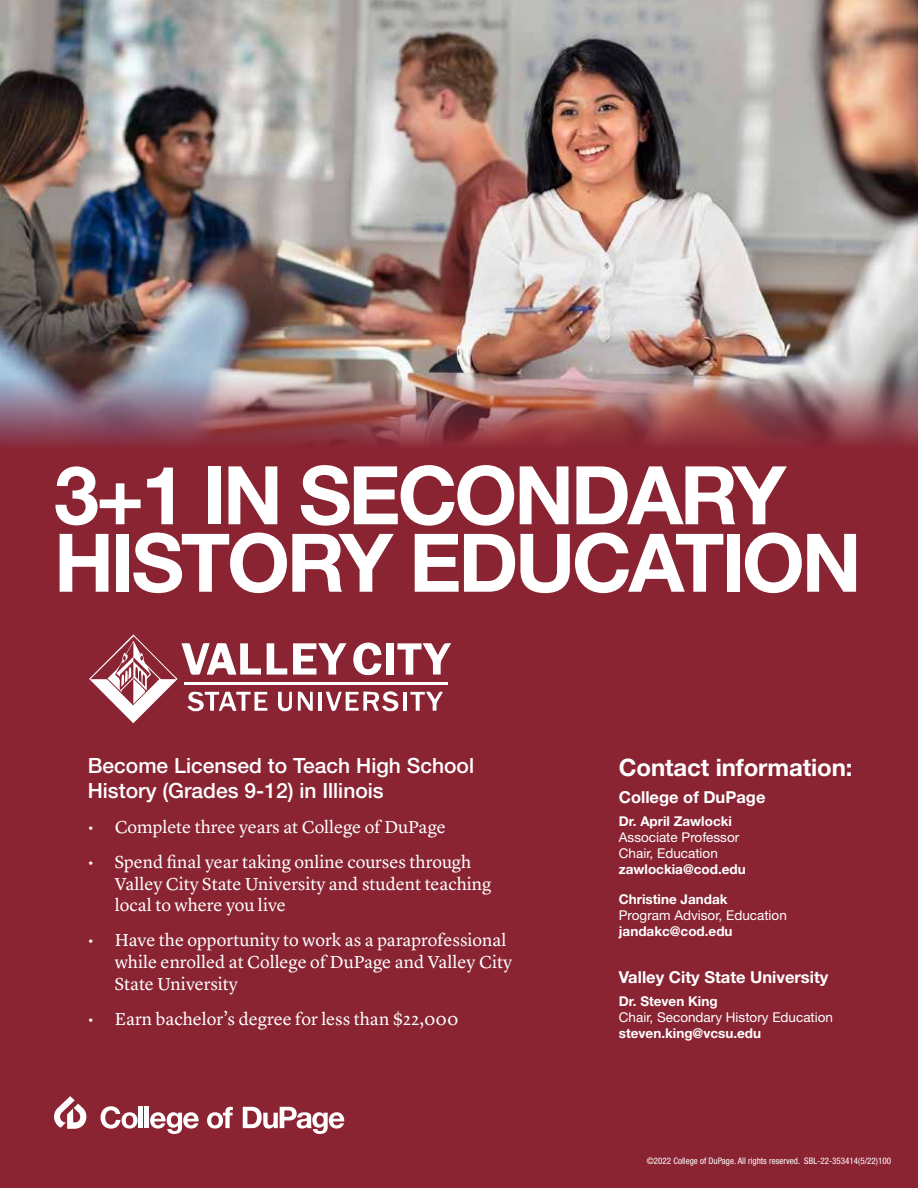
<style>
.page{position:relative;width:918px;height:1188px;background:#fff}
.page>*{position:absolute;margin:0;border:0;box-sizing:border-box;transform-origin:0 0}
.t1{font:700 81px/67.5px "Helvetica Neue LT Pro";letter-spacing:-.04em;color:#fff}
.t2{font:700 24px "Helvetica Neue LT Pro";letter-spacing:-.005em;color:#fff}
.t3{font:500 21px/25.2px "Helvetica Neue LT Pro";color:#fff}
.t4{font:18px/21.6px "Lyon Text";color:#fff}
.t5{font:700 16.5px "Helvetica Neue LT Pro";color:#fff}
.t6{font:700 13.5px "Helvetica Neue LT Pro";color:#fff}
.t7{font:13.5px/16.2px "Helvetica Neue LT Pro";color:#fff}
.t8{font:condensed 9px "Helvetica Neue LT Pro";color:#fff}
</style>
<div class="page">
<div style="left:0;top:441px;width:918px;height:747px;background:#8a2433"></div>
<img style="left:0;top:0;width:918px;height:377px">
<svg style="left:89px;top:635px;width:362px;height:88px"></svg>
<hr style="left:318px;top:692px;width:4px;height:19px;background:#fff">
<hr style="left:403px;top:692px;width:4px;height:19px;background:#fff">
<img style="left:0;top:377px;width:918px;height:69px">
<svg style="left:54px;top:1096px;width:32px;height:33px"></svg>
<svg style="left:101px;top:1106px;width:37px;height:23px"></svg>
<hr style="left:139px;top:1107px;width:4px;height:21px;background:#fff">
<hr style="left:145px;top:1107px;width:4px;height:21px;background:#fff">
<svg style="left:150px;top:1112px;width:49px;height:22px"></svg>
<svg style="left:207px;top:1107px;width:26px;height:22px"></svg>
<svg style="left:243px;top:1107px;width:102px;height:27px"></svg>
<h1 class="t1" style="left:54px;top:460px;width:809px">3+1 IN SECONDARY<br>HISTORY EDUCATION</h1>
<p class="t3" style="left:88px;top:752px;width:388px">Become Licensed to Teach High School<br>History (Grades 9-12) in Illinois</p>
<p class="t4" style="left:88px;top:815px;width:360px">• Complete three years at College of DuPage</p>
<p class="t4" style="left:115px;top:850px;width:378px;text-indent:-27px">• Spend final year taking online courses through<br>Valley City State University and student teaching local to where you live</p>
<p class="t4" style="left:115px;top:928px;width:399px;text-indent:-27px">• Have the opportunity to work as a paraprofessional while enrolled at College of DuPage and Valley City<br>State University</p>
<p class="t4" style="left:88px;top:1007px;width:372px">• Earn bachelor’s degree for less than $22,000</p>
<h2 class="t2" style="left:619px;top:753px;width:235px">Contact information:</h2>
<p class="t5" style="left:619px;top:787px;width:148px">College of DuPage</p>
<p class="t6" style="left:619px;top:812px;width:115px">Dr. April Zawlocki</p>
<p class="t7" style="left:619px;top:829px;width:122px">Associate Professor<br>Chair, Education</p>
<p class="t6" style="left:619px;top:861px;width:129px">zawlockia@cod.edu</p>
<p class="t6" style="left:619px;top:891px;width:110px">Christine Jandak</p>
<p class="t7" style="left:619px;top:907px;width:170px">Program Advisor, Education</p>
<p class="t6" style="left:619px;top:923px;width:115px">jandakc@cod.edu</p>
<p class="t5" style="left:619px;top:967px;width:211px">Valley City State University</p>
<p class="t6" style="left:619px;top:993px;width:100px">Dr. Steven King</p>
<p class="t7" style="left:619px;top:1009px;width:216px">Chair, Secondary History Education</p>
<p class="t6" style="left:619px;top:1025px;width:144px">steven.king@vcsu.edu</p>
<p class="t8" style="left:647px;top:1156px;width:246px">©2022 College of DuPage. All rights reserved. SBL-22-353414(5/22)100</p>
</div>
